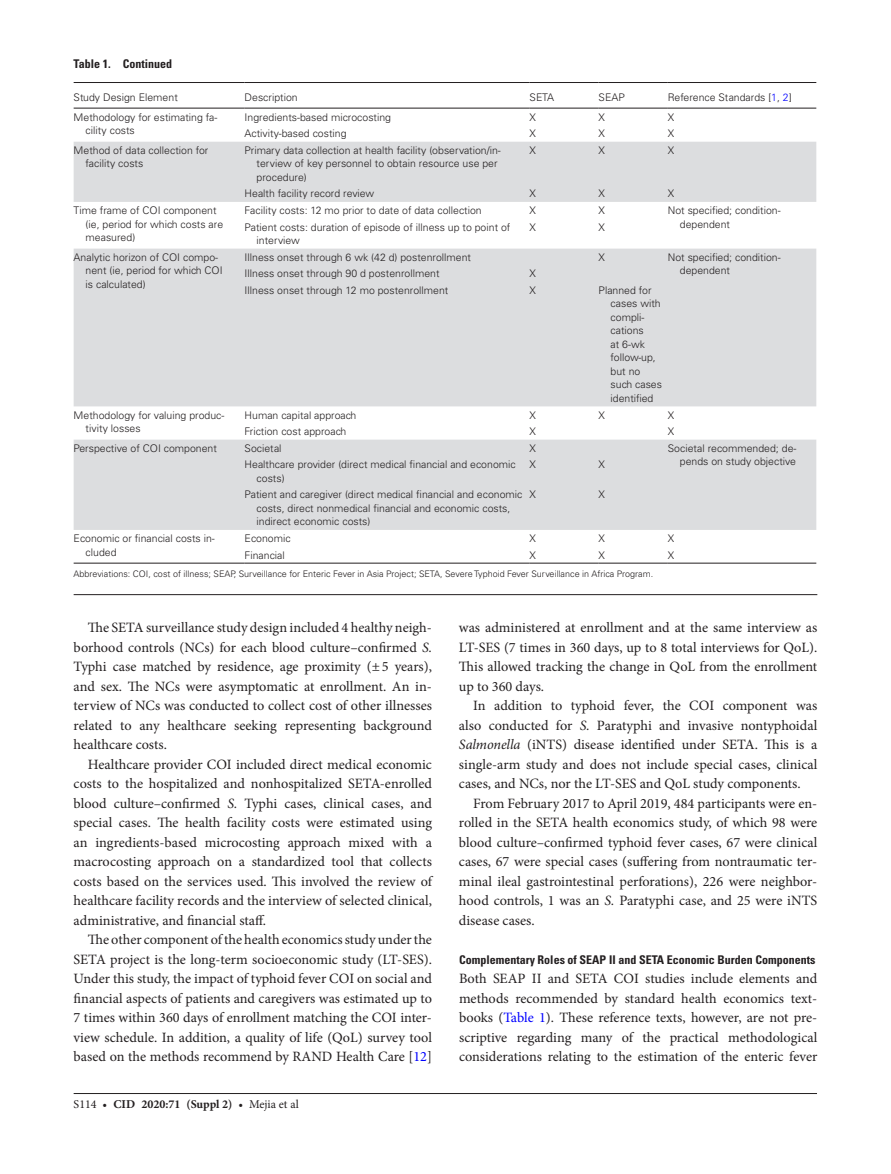
<style>
.page{position:relative;width:891px;height:1174px;background:#fff}
.page>*{position:absolute;margin:0;border:0;box-sizing:border-box;transform-origin:0 0}
.t1{font:14.25px/19.5px "Minion Pro";color:#231f20;text-align:justify}
.t2{font:700 condensed 12px "Univers LT Std";color:#231f20}
.t3{font:700 12px "Minion Pro";color:#231f20}
.t4{font:300 10.5px/13.5px "Univers LT Std";color:#231f20}
.t5{font:300 9px "Univers LT Std";color:#231f20}
.s1{color:#00f}
.s2{font-style:italic}
.s3{font-weight:400}
</style>
<div class="page">
<hr style="left:74px;top:1093px;width:743px;height:1px;background:#231f20">
<hr style="left:74px;top:594px;width:743px;height:1px;background:#231f20">
<svg style="left:74px;top:107px;width:742px;height:1px"></svg>
<svg style="left:74px;top:141px;width:742px;height:422px"></svg>
<svg style="left:74px;top:142px;width:742px;height:388px;fill:#dcdddf"></svg>
<hr style="left:74px;top:563px;width:171px;height:1px;background:#231f20">
<hr style="left:74px;top:82px;width:171px;height:1px;background:#231f20">
<hr style="left:74px;top:108px;width:171px;height:1px;background:#231f20">
<hr style="left:245px;top:82px;width:285px;height:1px;background:#231f20">
<hr style="left:245px;top:108px;width:285px;height:1px;background:#231f20">
<hr style="left:530px;top:82px;width:69px;height:1px;background:#231f20">
<hr style="left:530px;top:108px;width:69px;height:1px;background:#231f20">
<hr style="left:599px;top:82px;width:69px;height:1px;background:#231f20">
<hr style="left:599px;top:108px;width:69px;height:1px;background:#231f20">
<hr style="left:668px;top:82px;width:148px;height:1px;background:#231f20">
<hr style="left:668px;top:108px;width:148px;height:1px;background:#231f20">
<hr style="left:245px;top:563px;width:285px;height:1px;background:#231f20">
<hr style="left:530px;top:563px;width:69px;height:1px;background:#231f20">
<hr style="left:599px;top:563px;width:69px;height:1px;background:#231f20">
<hr style="left:668px;top:563px;width:148px;height:1px;background:#231f20">
<p class="t2" style="left:74px;top:56px;width:100px">Table 1. Continued</p>
<p class="t4" style="left:74px;top:90px;width:106px">Study Design Element</p>
<p class="t4" style="left:245px;top:90px;width:55px">Description</p>
<p class="t4" style="left:530px;top:90px;width:26px">SETA</p>
<p class="t4" style="left:599px;top:90px;width:28px">SEAP</p>
<p class="t4" style="left:668px;top:90px;width:125px">Reference Standards [<span class="s1">1</span>, <span class="s1">2</span>]</p>
<p class="t4" style="left:86px;top:110px;width:133px;text-indent:-12px">Methodology for estimating fa&shy;cility costs</p>
<p class="t4" style="left:245px;top:110px;width:148px">Ingredients-based microcosting</p>
<p class="t4" style="left:530px;top:110px;width:8px">X</p>
<p class="t4" style="left:599px;top:110px;width:8px">X</p>
<p class="t4" style="left:668px;top:110px;width:8px">X</p>
<p class="t4" style="left:245px;top:127px;width:103px">Activity-based costing</p>
<p class="t4" style="left:530px;top:127px;width:8px">X</p>
<p class="t4" style="left:599px;top:127px;width:8px">X</p>
<p class="t4" style="left:668px;top:127px;width:8px">X</p>
<p class="t4" style="left:86px;top:143px;width:124px;text-indent:-12px">Method of data collection for facility costs</p>
<p class="t4" style="left:257px;top:143px;width:246px;text-indent:-12px">Primary data collection at health facility (observation/in&shy;terview of key personnel to obtain resource use per procedure)</p>
<p class="t4" style="left:530px;top:143px;width:8px">X</p>
<p class="t4" style="left:599px;top:143px;width:8px">X</p>
<p class="t4" style="left:668px;top:143px;width:8px">X</p>
<p class="t4" style="left:245px;top:187px;width:131px">Health facility record review</p>
<p class="t4" style="left:530px;top:187px;width:8px">X</p>
<p class="t4" style="left:599px;top:187px;width:8px">X</p>
<p class="t4" style="left:668px;top:187px;width:8px">X</p>
<p class="t4" style="left:86px;top:204px;width:139px;text-indent:-12px">Time frame of COI component (ie, period for which costs are measured)</p>
<p class="t4" style="left:245px;top:204px;width:239px">Facility costs: 12 mo prior to date of data collection</p>
<p class="t4" style="left:530px;top:204px;width:8px">X</p>
<p class="t4" style="left:599px;top:204px;width:8px">X</p>
<p class="t4" style="left:668px;top:204px;width:114px">Not specified; condition-</p>
<p class="t4" style="left:245px;top:220px;width:267px">Patient costs: duration of episode of illness up to point of</p>
<p class="t4" style="left:680px;top:217px;width:52px">dependent</p>
<p class="t4" style="left:257px;top:234px;width:45px">interview</p>
<p class="t4" style="left:530px;top:220px;width:8px">X</p>
<p class="t4" style="left:599px;top:220px;width:8px">X</p>
<p class="t4" style="left:86px;top:250px;width:138px;text-indent:-12px">Analytic horizon of COI compo&shy;nent (ie, period for which COI is calculated)</p>
<p class="t4" style="left:245px;top:250px;width:228px">Illness onset through 6 wk (42 d) postenrollment</p>
<p class="t4" style="left:599px;top:250px;width:8px">X</p>
<p class="t4" style="left:680px;top:250px;width:102px;text-indent:-12px">Not specified; condition&shy;dependent</p>
<p class="t4" style="left:245px;top:267px;width:196px">Illness onset through 90 d postenrollment</p>
<p class="t4" style="left:530px;top:267px;width:8px">X</p>
<p class="t4" style="left:245px;top:283px;width:205px">Illness onset through 12 mo postenrollment</p>
<p class="t4" style="left:530px;top:283px;width:8px">X</p>
<p class="t4" style="left:611px;top:283px;width:53px;text-indent:-12px">Planned for cases with compli&shy;cations<br>at 6-wk follow-up, but no such cases identified</p>
<p class="t4" style="left:86px;top:408px;width:140px;text-indent:-12px">Methodology for valuing produc&shy;tivity losses</p>
<p class="t4" style="left:245px;top:408px;width:113px">Human capital approach</p>
<p class="t4" style="left:530px;top:408px;width:8px">X</p>
<p class="t4" style="left:599px;top:408px;width:8px">X</p>
<p class="t4" style="left:668px;top:408px;width:8px">X</p>
<p class="t4" style="left:245px;top:425px;width:103px">Friction cost approach</p>
<p class="t4" style="left:530px;top:425px;width:8px">X</p>
<p class="t4" style="left:668px;top:425px;width:8px">X</p>
<p class="t4" style="left:74px;top:441px;width:145px">Perspective of COI component</p>
<p class="t4" style="left:245px;top:441px;width:38px">Societal</p>
<p class="t4" style="left:530px;top:441px;width:8px">X</p>
<p class="t4" style="left:668px;top:441px;width:130px">Societal recommended; de-</p>
<p class="t4" style="left:245px;top:458px;width:273px">Healthcare provider (direct medical financial and economic</p>
<p class="t4" style="left:680px;top:455px;width:118px">pends on study objective</p>
<p class="t4" style="left:257px;top:471px;width:30px">costs)</p>
<p class="t4" style="left:530px;top:458px;width:8px">X</p>
<p class="t4" style="left:599px;top:458px;width:8px">X</p>
<p class="t4" style="left:257px;top:488px;width:267px;text-indent:-12px">Patient and caregiver (direct medical financial and economic costs, direct nonmedical financial and economic costs, indirect economic costs)</p>
<p class="t4" style="left:530px;top:488px;width:8px">X</p>
<p class="t4" style="left:599px;top:488px;width:8px">X</p>
<p class="t4" style="left:86px;top:532px;width:131px;text-indent:-12px">Economic or financial costs in&shy;cluded</p>
<p class="t4" style="left:245px;top:532px;width:48px">Economic</p>
<p class="t4" style="left:530px;top:532px;width:8px">X</p>
<p class="t4" style="left:599px;top:532px;width:8px">X</p>
<p class="t4" style="left:668px;top:532px;width:8px">X</p>
<p class="t4" style="left:245px;top:548px;width:42px">Financial</p>
<p class="t4" style="left:530px;top:548px;width:8px">X</p>
<p class="t4" style="left:599px;top:548px;width:8px">X</p>
<p class="t4" style="left:668px;top:548px;width:8px">X</p>
<p class="t5" style="left:74px;top:568px;width:581px">Abbreviations: COI, cost of illness; SEAP, Surveillance for Enteric Fever in Asia Project; SETA, Severe Typhoid Fever Surveillance in Africa Program.</p>
<p class="t1" style="left:74px;top:618px;width:360px;text-indent:14px">The SETA surveillance study design included 4 healthy neigh&shy;borhood controls (NCs) for each blood culture–confirmed <span class="s2">S.<br></span>Typhi case matched by residence, age proximity (±5 years), and sex. The NCs were asymptomatic at enrollment. An in&shy;terview of NCs was conducted to collect cost of other illnesses related to any healthcare seeking representing background healthcare costs.</p>
<p class="t1" style="left:74px;top:755px;width:360px;text-indent:14px">Healthcare provider COI included direct medical economic costs to the hospitalized and nonhospitalized SETA-enrolled blood culture–confirmed <span class="s2">S.</span> Typhi cases, clinical cases, and special cases. The health facility costs were estimated using an ingredients-based microcosting approach mixed with a macrocosting approach on a standardized tool that collects costs based on the services used. This involved the review of healthcare facility records and the interview of selected clinical, administrative, and financial staff.</p>
<p class="t1" style="left:74px;top:930px;width:360px;text-indent:14px">The other component of the health economics study under the SETA project is the long-term socioeconomic study (LT-SES).<br>Under this study, the impact of typhoid fever COI on social and financial aspects of patients and caregivers was estimated up to 7 times within 360 days of enrollment matching the COI inter&shy;view schedule. In addition, a quality of life (QoL) survey tool based on the methods recommend by RAND Health Care [<span class="s1">12</span>]</p>
<p class="t3" style="left:74px;top:1095px;width:227px"><span class="s3">S114 •</span> cid 2020:71 (Suppl 2) <span class="s3">• Mejia et al</span></p>
<p class="t1" style="left:459px;top:618px;width:360px">was administered at enrollment and at the same interview as LT-SES (7 times in 360 days, up to 8 total interviews for QoL).<br>This allowed tracking the change in QoL from the enrollment up to 360 days.</p>
<p class="t1" style="left:459px;top:696px;width:360px;text-indent:14px">In addition to typhoid fever, the COI component was also conducted for <span class="s2">S.</span> Paratyphi and invasive nontyphoidal <span class="s2">Salmonella</span> (iNTS) disease identified under SETA. This is a single-arm study and does not include special cases, clinical cases, and NCs, nor the LT-SES and QoL study components.</p>
<p class="t1" style="left:459px;top:793px;width:360px;text-indent:14px">From February 2017 to April 2019, 484 participants were en&shy;rolled in the SETA health economics study, of which 98 were blood culture–confirmed typhoid fever cases, 67 were clinical cases, 67 were special cases (suffering from nontraumatic ter&shy;minal ileal gastrointestinal perforations), 226 were neighbor&shy;hood controls, 1 was an <span class="s2">S.</span> Paratyphi case, and 25 were iNTS disease cases.</p>
<p class="t2" style="left:459px;top:952px;width:358px">Complementary Roles of SEAP II and SETA Economic Burden Components</p>
<p class="t1" style="left:459px;top:969px;width:360px">Both SEAP II and SETA COI studies include elements and methods recommended by standard health economics text&shy;books (<span class="s1">Table 1</span>). These reference texts, however, are not pre&shy;scriptive regarding many of the practical methodological considerations relating to the estimation of the enteric fever</p>
</div>
